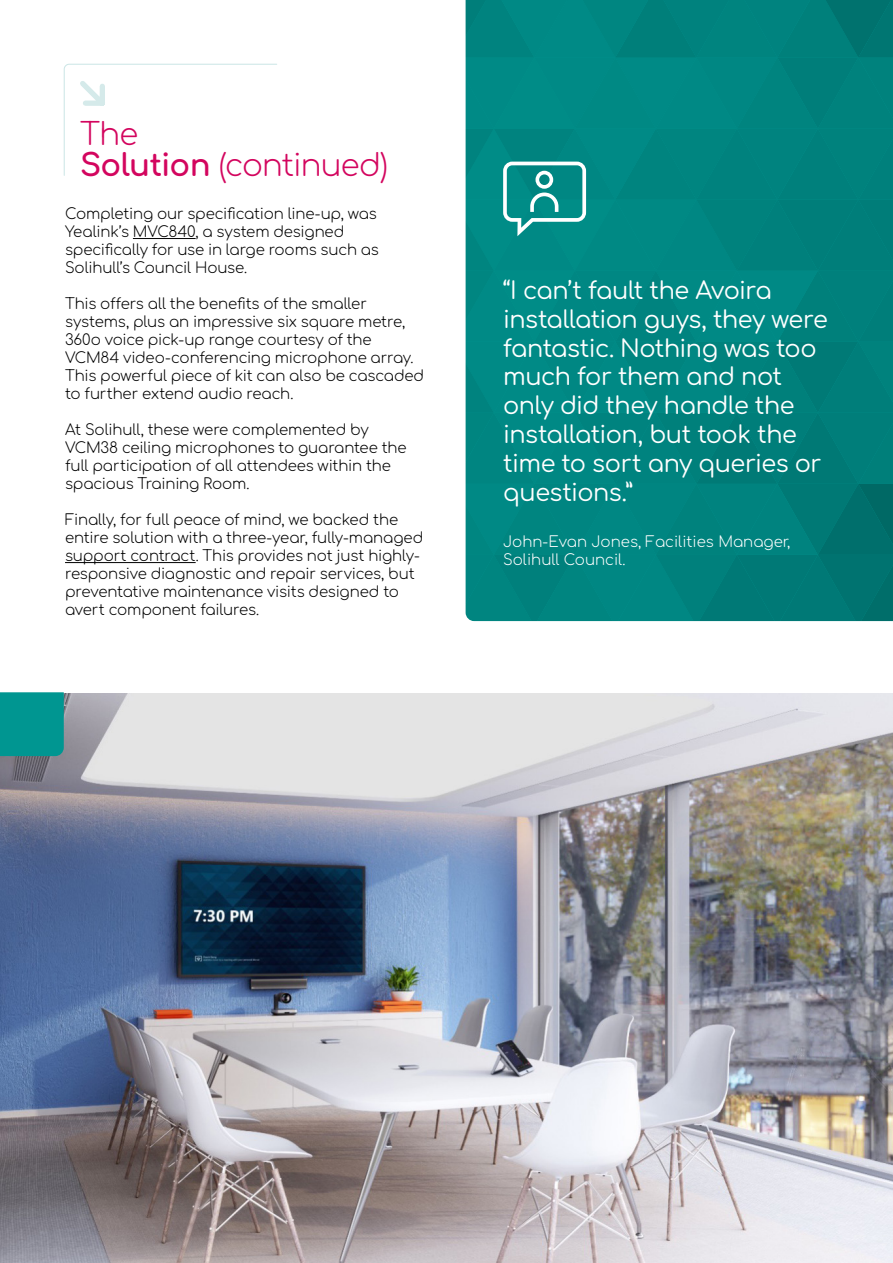
<style>
.page{position:relative;width:893px;height:1263px;background:#fff}
.page>*{position:absolute;margin:0;border:0;box-sizing:border-box;transform-origin:0 0}
.t1{font:300 30.75px/30.8px "Comfortaa";letter-spacing:-.025em;color:#d3055e}
.t2{font:24px/28.8px "Comfortaa";letter-spacing:-.025em;color:#fff}
.t3{font:300 15px/18px "Comfortaa";letter-spacing:-.01em;color:#000}
.t4{font:300 15px/18px "Comfortaa";color:#fff}
.s1{font-weight:700}
</style>
<div class="page">
<img style="left:0;top:693px;width:893px;height:570px">
<svg style="left:466px;top:0;width:427px;height:621px;background:#01847f"></svg>
<div style="left:0;top:692px;width:64px;height:64px;background:#009691"></div>
<hr style="left:133px;top:238px;width:63px;height:1px;background:#000">
<hr style="left:65px;top:562px;width:131px;height:1px;background:#000">
<svg style="left:63px;top:63px;width:214px;height:113px"></svg>
<h1 class="t1" style="left:80px;top:115px;width:310px">The<br><span class="s1">Solution</span> (continued)</h1>
<p class="t3" style="left:65px;top:203px;width:315px">Completing our specification line-up, was Yealink’s MVC840, a system designed specifically for use in large rooms such as Solihull’s Council House.</p>
<p class="t3" style="left:65px;top:293px;width:361px">This offers all the benefits of the smaller systems, plus an impressive six square metre, 360o voice pick-up range courtesy of the VCM84 video-conferencing microphone array.<br>This powerful piece of kit can also be cascaded to further extend audio reach.</p>
<p class="t3" style="left:65px;top:419px;width:343px">At Solihull, these were complemented by VCM38 ceiling microphones to guarantee the full participation of all attendees within the spacious Training Room.</p>
<p class="t3" style="left:65px;top:509px;width:360px">Finally, for full peace of mind, we backed the entire solution with a three-year, fully-managed support contract. This provides not just highly&shy;responsive diagnostic and repair services, but preventative maintenance visits designed to avert component failures.</p>
<h2 class="t2" style="left:503px;top:273px;width:326px">“I can’t fault the Avoira installation guys, they were fantastic. Nothing was too much for them and not only did they handle the installation, but took the time to sort any queries or questions.”</h2>
<p class="t4" style="left:503px;top:531px;width:289px">John-Evan Jones, Facilities Manager,<br>Solihull Council.</p>
</div>
